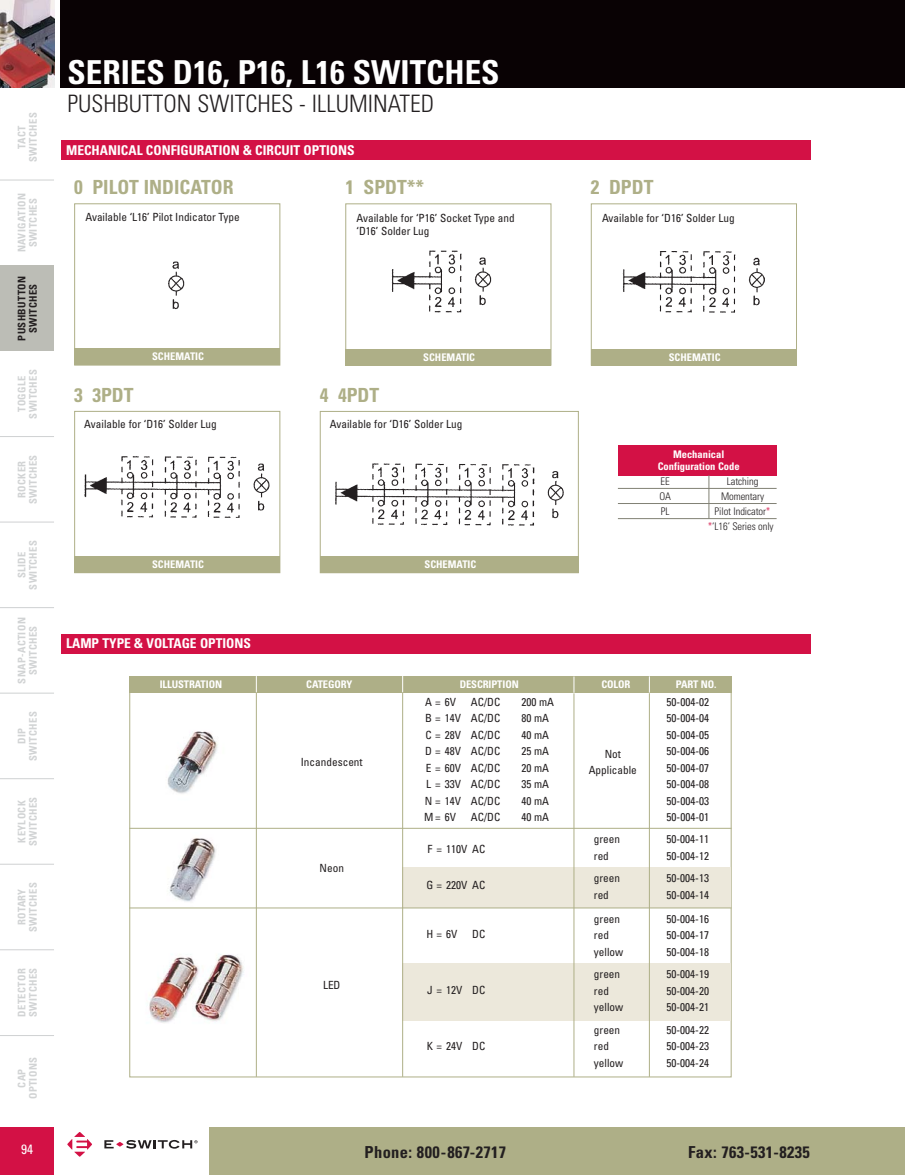
<style>
.page{position:relative;width:905px;height:1175px;background:#fff}
.page>*{position:absolute;margin:0;border:0;box-sizing:border-box;transform-origin:0 0}
.t1{font:700 condensed 33px "Univers";color:#fff}
.t2{font:300 condensed 24px "Univers";color:#231f20}
.t3{font:700 condensed 19.5px "Univers";color:#aeaf87}
.t4{font:700 condensed 16.5px "Univers";letter-spacing:.02em;color:#231f20}
.t5{font:700 condensed 13.5px "Univers";color:#fff}
.t6{font:condensed 13.5px "Univers";color:#fff}
.t7{font:condensed 11.25px/16.5px "Univers";color:#231f20}
.t8{font:700 condensed 10.5px/11.2px "Univers";letter-spacing:.035em;color:#d1d3d4;text-align:center}
.t9{font:700 condensed 10.5px/12px "Univers";color:#fff;text-align:center}
.t10{font:300 condensed 10.5px/15px "Univers";letter-spacing:-.01em;color:#231f20;text-align:center}
.t11{font:700 condensed 10.5px/11.2px "Univers";letter-spacing:.035em;color:#231f20;text-align:center}
.s1{color:#d31145}
</style>
<div class="page">
<div style="left:0;top:265px;width:54px;height:86px;background:#bcbdb6"></div>
<div style="left:0;top:1127px;width:54px;height:47px;background:#d31145"></div>
<div style="left:209px;top:1127px;width:695px;height:47px;background:#aeaf87"></div>
<div style="left:61px;top:0;width:843px;height:88px;background:#090204"></div>
<img style="left:0;top:0;width:54px;height:88px">
<hr style="left:0;top:179px;width:54px;height:1px;background:#d1d3d4">
<hr style="left:0;top:436px;width:54px;height:1px;background:#d1d3d4">
<hr style="left:0;top:521px;width:54px;height:1px;background:#d1d3d4">
<hr style="left:0;top:607px;width:54px;height:1px;background:#d1d3d4">
<hr style="left:0;top:692px;width:54px;height:1px;background:#d1d3d4">
<hr style="left:0;top:778px;width:54px;height:1px;background:#d1d3d4">
<hr style="left:0;top:863px;width:54px;height:1px;background:#d1d3d4">
<hr style="left:0;top:949px;width:54px;height:1px;background:#d1d3d4">
<hr style="left:0;top:1035px;width:54px;height:1px;background:#d1d3d4">
<svg style="left:67px;top:1132px;width:25px;height:24px"></svg>
<svg style="left:104px;top:1140px;width:93px;height:8px"></svg>
<div style="left:402px;top:867px;width:329px;height:40px;background:#ece8db"></div>
<div style="left:402px;top:963px;width:329px;height:57px;background:#ece8db"></div>
<img style="left:168px;top:261px;width:17px;height:49px">
<div style="left:74px;top:203px;width:206px;height:162px;border:1px solid #aeaf87"></div>
<div style="left:74px;top:349px;width:206px;height:16px;background:#aeaf87"></div>
<div style="left:61px;top:140px;width:749px;height:20px;background:#d31145"></div>
<div style="left:61px;top:633px;width:749px;height:20px;background:#d31145"></div>
<div style="left:129px;top:676px;width:602px;height:16px;background:#aeaf87"></div>
<hr style="left:256px;top:693px;width:1px;height:383px;background:#aeaf87">
<svg style="left:256px;top:676px;width:1px;height:16px"></svg>
<hr style="left:402px;top:693px;width:1px;height:383px;background:#aeaf87">
<svg style="left:402px;top:676px;width:1px;height:16px"></svg>
<hr style="left:573px;top:693px;width:1px;height:383px;background:#aeaf87">
<svg style="left:573px;top:676px;width:1px;height:16px"></svg>
<hr style="left:649px;top:693px;width:1px;height:383px;background:#aeaf87">
<svg style="left:649px;top:676px;width:1px;height:16px"></svg>
<img style="left:169px;top:838px;width:47px;height:64px">
<img style="left:149px;top:954px;width:95px;height:69px">
<hr style="left:129px;top:828px;width:602px;height:1px;background:#aeaf87">
<hr style="left:129px;top:907px;width:602px;height:1px;background:#aeaf87">
<img style="left:167px;top:731px;width:51px;height:63px">
<div style="left:618px;top:445px;width:158px;height:30px;background:#d31145"></div>
<hr style="left:618px;top:488px;width:158px;height:1px;background:#818174">
<hr style="left:618px;top:503px;width:158px;height:1px;background:#818174">
<hr style="left:708px;top:475px;width:1px;height:43px;background:#818174">
<hr style="left:618px;top:518px;width:158px;height:1px;background:#818174">
<img style="left:84px;top:456px;width:186px;height:62px">
<div style="left:74px;top:411px;width:206px;height:162px;border:1px solid #aeaf87"></div>
<div style="left:74px;top:556px;width:206px;height:16px;background:#aeaf87"></div>
<img style="left:391px;top:250px;width:101px;height:63px">
<div style="left:345px;top:203px;width:206px;height:162px;border:1px solid #aeaf87"></div>
<div style="left:345px;top:349px;width:206px;height:16px;background:#aeaf87"></div>
<img style="left:335px;top:463px;width:229px;height:63px">
<div style="left:320px;top:411px;width:258px;height:162px;border:1px solid #aeaf87"></div>
<div style="left:320px;top:556px;width:258px;height:16px;background:#aeaf87"></div>
<img style="left:622px;top:251px;width:143px;height:62px">
<div style="left:591px;top:203px;width:205px;height:162px;border:1px solid #aeaf87"></div>
<div style="left:591px;top:349px;width:205px;height:16px;background:#aeaf87"></div>
<p class="t8" style="left:17px;top:162px;width:51px;rotate:-90deg">TACT<br>SWITCHES</p>
<p class="t8" style="left:17px;top:252px;width:60px;rotate:-90deg">NAVIGATION<br>SWITCHES</p>
<p class="t11" style="left:17px;top:341px;width:66px;rotate:-90deg">PUSHBUTTON<br>SWITCHES</p>
<p class="t8" style="left:17px;top:418px;width:51px;rotate:-90deg">TOGGLE<br>SWITCHES</p>
<p class="t8" style="left:17px;top:504px;width:51px;rotate:-90deg">ROCKER<br>SWITCHES</p>
<p class="t8" style="left:17px;top:589px;width:51px;rotate:-90deg">SLIDE<br>SWITCHES</p>
<p class="t8" style="left:17px;top:683px;width:68px;rotate:-90deg">SNAP-ACTION<br>SWITCHES</p>
<p class="t8" style="left:17px;top:760px;width:51px;rotate:-90deg">DIP<br>SWITCHES</p>
<p class="t8" style="left:17px;top:846px;width:51px;rotate:-90deg">KEYLOCK<br>SWITCHES</p>
<p class="t8" style="left:17px;top:931px;width:51px;rotate:-90deg">ROTARY<br>SWITCHES</p>
<p class="t8" style="left:17px;top:1017px;width:51px;text-align:left;rotate:-90deg">DETECTOR<br>SWITCHES</p>
<p class="t8" style="left:17px;top:1099px;width:43px;rotate:-90deg">CAP<br>OPTIONS</p>
<p class="t6" style="left:21px;top:1144px;width:13px">94</p>
<h1 class="t1" style="left:68px;top:60px;width:433px">SERIES D16, P16, L16 SWITCHES</h1>
<h2 class="t2" style="left:68px;top:95px;width:368px">PUSHBUTTON SWITCHES - ILLUMINATED</h2>
<p class="t5" style="left:66px;top:145px;width:290px">MECHANICAL CONFIGURATION &amp; CIRCUIT OPTIONS</p>
<h3 class="t3" style="left:74px;top:180px;width:161px">0 PILOT INDICATOR</h3>
<h3 class="t3" style="left:345px;top:180px;width:80px">1 SPDT**</h3>
<p class="t7" style="left:85px;top:210px;width:156px">Available ‘L16’ Pilot Indicator Type</p>
<p class="t7" style="left:356px;top:212px;width:160px;line-height:13.5px">Available for ‘P16’ Socket Type and ‘D16’ Solder Lug</p>
<p class="t9" style="left:152px;top:352px;width:53px">SCHEMATIC</p>
<p class="t9" style="left:423px;top:352px;width:53px">SCHEMATIC</p>
<h3 class="t3" style="left:74px;top:387px;width:61px">3 3PDT</h3>
<h3 class="t3" style="left:320px;top:387px;width:61px">4 4PDT</h3>
<p class="t7" style="left:84px;top:417px;width:134px">Available for ‘D16’ Solder Lug</p>
<p class="t7" style="left:330px;top:417px;width:134px">Available for ‘D16’ Solder Lug</p>
<p class="t9" style="left:152px;top:559px;width:53px">SCHEMATIC</p>
<p class="t9" style="left:424px;top:559px;width:53px">SCHEMATIC</p>
<h3 class="t3" style="left:591px;top:180px;width:64px">2 DPDT</h3>
<p class="t7" style="left:602px;top:210px;width:134px">Available for ‘D16’ Solder Lug</p>
<p class="t9" style="left:668px;top:352px;width:53px">SCHEMATIC</p>
<p class="t9" style="left:657px;top:449px;width:83px">Mechanical<br>Configuration Code</p>
<p class="t10" style="left:660px;top:475px;width:11px">EE</p>
<p class="t10" style="left:727px;top:475px;width:33px">Latching</p>
<p class="t10" style="left:659px;top:490px;width:13px">OA</p>
<p class="t10" style="left:721px;top:490px;width:44px">Momentary</p>
<p class="t10" style="left:661px;top:505px;width:10px">PL</p>
<p class="t10" style="left:707px;top:505px;width:67px">Pilot Indicator<span class="s1">* *</span>‘L16’ Series only</p>
<p class="t5" style="left:66px;top:638px;width:186px">LAMP TYPE &amp; VOLTAGE OPTIONS</p>
<p class="t9" style="left:160px;top:679px;width:64px">ILLUSTRATION</p>
<p class="t9" style="left:306px;top:679px;width:48px">CATEGORY</p>
<p class="t9" style="left:459px;top:679px;width:60px">DESCRIPTION</p>
<p class="t9" style="left:601px;top:679px;width:30px">COLOR</p>
<p class="t9" style="left:676px;top:679px;width:42px">PART NO.</p>
<p class="t7" style="left:425px;top:694px;width:32px">A=6V</p>
<p class="t7" style="left:471px;top:694px;width:31px">AC/DC</p>
<p class="t7" style="left:521px;top:694px;width:34px">200 mA</p>
<p class="t7" style="left:425px;top:711px;width:77px">B = 14V AC/DC</p>
<p class="t7" style="left:521px;top:711px;width:29px">80 mA</p>
<p class="t7" style="left:425px;top:727px;width:76px">C = 28V AC/DC</p>
<p class="t7" style="left:521px;top:727px;width:29px">40 mA</p>
<p class="t7" style="left:425px;top:744px;width:77px">D = 48V AC/DC</p>
<p class="t7" style="left:521px;top:744px;width:29px">25 mA</p>
<p class="t7" style="left:426px;top:760px;width:76px">E = 60V AC/DC</p>
<p class="t7" style="left:521px;top:760px;width:29px">20 mA</p>
<p class="t7" style="left:426px;top:777px;width:76px">L = 33V AC/DC</p>
<p class="t7" style="left:521px;top:777px;width:29px">35 mA</p>
<p class="t7" style="left:425px;top:793px;width:77px">N = 14V AC/DC</p>
<p class="t7" style="left:521px;top:793px;width:29px">40 mA</p>
<p class="t7" style="left:424px;top:810px;width:33px">M= 6V</p>
<p class="t7" style="left:471px;top:810px;width:31px">AC/DC</p>
<p class="t7" style="left:521px;top:810px;width:29px">40 mA</p>
<p class="t7" style="left:666px;top:694px;width:44px;text-align:justify">50-004-02<br>50-004-04<br>50-004-05<br>50-004-06<br>50-004-07<br>50-004-08<br>50-004-03<br>50-004-01</p>
<p class="t7" style="left:588px;top:746px;width:50px;text-align:center">Not<br>Applicable</p>
<p class="t7" style="left:301px;top:755px;width:63px">Incandescent</p>
<p class="t7" style="left:319px;top:860px;width:26px">Neon</p>
<p class="t7" style="left:323px;top:978px;width:19px">LED</p>
<p class="t7" style="left:427px;top:842px;width:59px">F = 110V AC</p>
<p class="t7" style="left:426px;top:878px;width:60px">G = 220V AC</p>
<p class="t7" style="left:426px;top:927px;width:32px">H=6V</p>
<p class="t7" style="left:472px;top:927px;width:15px">DC</p>
<p class="t7" style="left:427px;top:982px;width:60px">J = 12V DC</p>
<p class="t7" style="left:427px;top:1038px;width:60px">K = 24V DC</p>
<p class="t7" style="left:594px;top:832px;width:28px">green red</p>
<p class="t7" style="left:594px;top:871px;width:28px">green red</p>
<p class="t7" style="left:594px;top:911px;width:31px">green red yellow</p>
<p class="t7" style="left:594px;top:966px;width:31px">green red yellow</p>
<p class="t7" style="left:594px;top:1022px;width:31px">green red yellow</p>
<p class="t7" style="left:666px;top:832px;width:44px">50-004-11<br>50-004-12</p>
<p class="t7" style="left:666px;top:871px;width:44px">50-004-13<br>50-004-14</p>
<p class="t7" style="left:666px;top:911px;width:44px;text-align:justify">50-004-16<br>50-004-17<br>50-004-18</p>
<p class="t7" style="left:666px;top:967px;width:44px;text-align:justify">50-004-19<br>50-004-20<br>50-004-21</p>
<p class="t7" style="left:666px;top:1022px;width:44px;text-align:justify">50-004-22<br>50-004-23<br>50-004-24</p>
<h3 class="t4" style="left:364px;top:1145px;width:143px">Phone: 800-867-2717</h3>
<h3 class="t4" style="left:688px;top:1145px;width:123px">Fax: 763-531-8235</h3>
</div>
